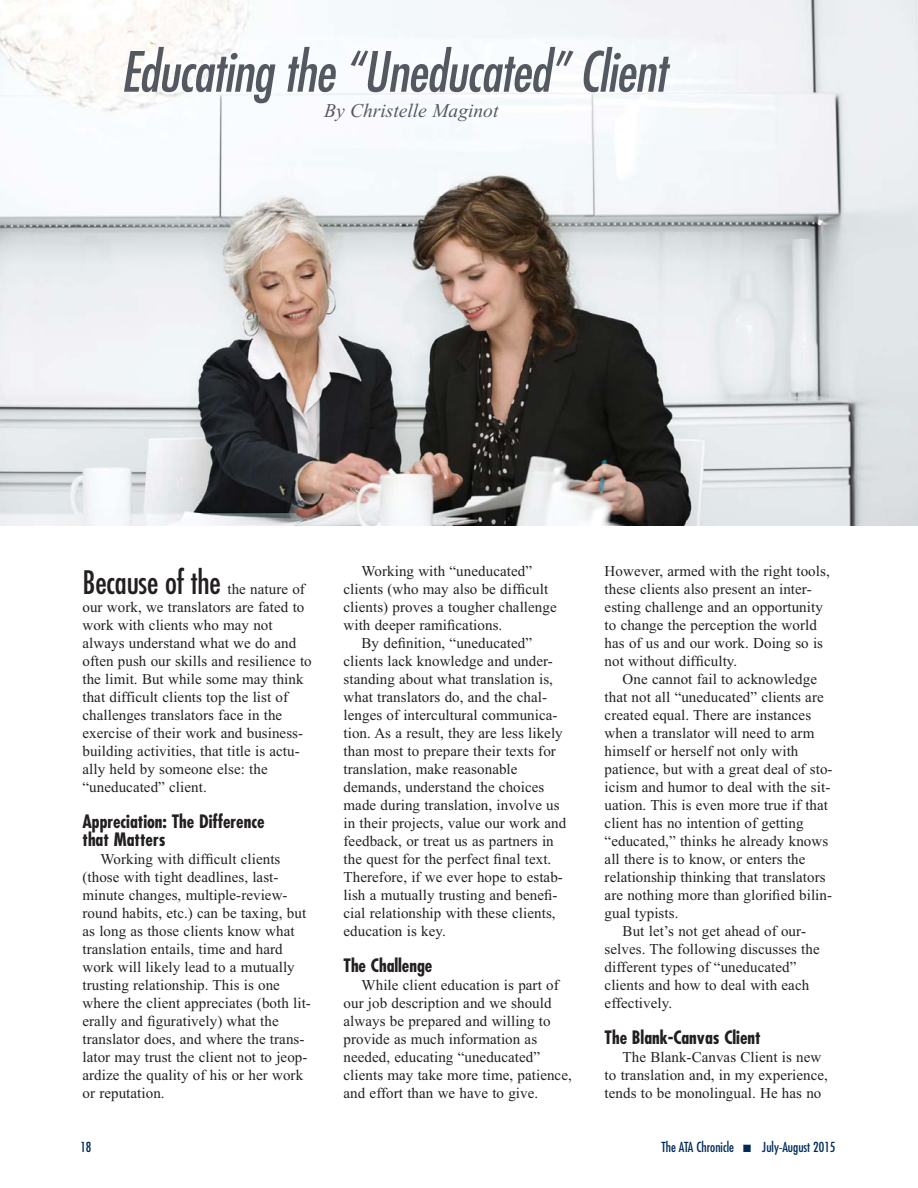
<style>
.page{position:relative;width:918px;height:1188px;background:#fff}
.page>*{position:absolute;margin:0;border:0;box-sizing:border-box;transform-origin:0 0}
.t1{font:italic condensed 54px "Futura";color:#545861}
.t2{font:condensed 31.5px "Futura";letter-spacing:-.01em;color:#231f20}
.t3{font:italic 19.5px "Times New Roman";color:#545861}
.t4{font:700 condensed 18px/18px "Futura";color:#231f20}
.t5{font:15px/18px "Times New Roman";letter-spacing:.005em;color:#231f20}
.t6{font:condensed 13.5px "Futura";color:#002b59}
.s1{font-family:"Times New Roman";font-stretch:normal;font-size:15px}
</style>
<div class="page">
<img style="left:0;top:0;width:918px;height:525px">
<h1 class="t1" style="left:121px;top:47px;width:556px">Educating the “Uneducated”Client</h1>
<h3 class="t3" style="left:324px;top:104px;width:176px">By Christelle Maginot</h3>
<h2 class="t2" style="left:82px;top:568px;width:224px">Because of the <span class="s1">the nature of</span></h2>
<p class="t5" style="left:83px;top:599px;width:231px">our work, we translators are fated to work with clients who may not always understand what we do and often push our skills and resilience to the limit. But while some may think that difficult clients top the list of challenges translators face in the exercise of their work and business&shy;building activities, that title is actu&shy;ally held by someone else: the “uneducated” client.</p>
<p class="t4" style="left:82px;top:814px;width:183px">Appreciation: The Difference that Matters</p>
<p class="t5" style="left:82px;top:851px;width:230px;text-indent:18px">Working with difficult clients (those with tight deadlines, last&shy;minute changes, multiple-review&shy;round habits, etc.) can be taxing, but as long as those clients know what translation entails, time and hard work will likely lead to a mutually trusting relationship. This is one where the client appreciates (both lit&shy;erally and figuratively) what the translator does, and where the trans&shy;lator may trust the client not to jeop&shy;ardize the quality of his or her work or reputation.</p>
<p class="t5" style="left:362px;top:563px;width:172px">Working with “uneducated”</p>
<p class="t5" style="left:344px;top:581px;width:206px">clients (who may also be difficult</p>
<p class="t5" style="left:344px;top:599px;width:215px">clients) proves a tougher challenge</p>
<p class="t5" style="left:344px;top:617px;width:160px">with deeper ramifications.</p>
<p class="t5" style="left:362px;top:635px;width:172px">By definition, “uneducated”</p>
<p class="t5" style="left:344px;top:653px;width:211px">clients lack knowledge and under-</p>
<p class="t5" style="left:344px;top:671px;width:211px">standing about what translation is,</p>
<p class="t5" style="left:344px;top:689px;width:205px">what translators do, and the chal-</p>
<p class="t5" style="left:344px;top:707px;width:215px">lenges of intercultural communica-</p>
<p class="t5" style="left:344px;top:725px;width:221px">tion. As a result, they are less likely</p>
<p class="t5" style="left:344px;top:743px;width:214px">than most to prepare their texts for</p>
<p class="t5" style="left:344px;top:761px;width:175px">translation, make reasonable</p>
<p class="t5" style="left:344px;top:779px;width:202px">demands, understand the choices</p>
<p class="t5" style="left:344px;top:797px;width:218px">made during translation, involve us</p>
<p class="t5" style="left:344px;top:815px;width:224px">in their projects, value our work and</p>
<p class="t5" style="left:344px;top:833px;width:212px">feedback, or treat us as partners in</p>
<p class="t5" style="left:344px;top:851px;width:209px">the quest for the perfect final text.</p>
<p class="t5" style="left:344px;top:869px;width:221px">Therefore, if we ever hope to estab-</p>
<p class="t5" style="left:344px;top:887px;width:216px">lish a mutually trusting and benefi-</p>
<p class="t5" style="left:344px;top:905px;width:214px">cial relationship with these clients,</p>
<p class="t5" style="left:344px;top:923px;width:104px">education is key.</p>
<p class="t4" style="left:344px;top:958px;width:90px">The Challenge</p>
<p class="t5" style="left:344px;top:977px;width:230px;text-indent:18px">While client education is part of our job description and we should always be prepared and willing to provide as much information as needed, educating “uneducated” clients may take more time, patience, and effort than we have to give.</p>
<p class="t5" style="left:605px;top:563px;width:227px">However, armed with the right tools, these clients also present an inter&shy;esting challenge and an opportunity to change the perception the world has of us and our work. Doing so is not without difficulty.</p>
<p class="t5" style="left:623px;top:671px;width:196px">One cannot fail to acknowledge</p>
<p class="t5" style="left:605px;top:689px;width:221px">that not all “uneducated” clients are</p>
<p class="t5" style="left:605px;top:707px;width:208px">created equal. There are instances</p>
<p class="t5" style="left:605px;top:725px;width:211px">when a translator will need to arm</p>
<p class="t5" style="left:605px;top:743px;width:195px">himself or herself not only with</p>
<p class="t5" style="left:605px;top:761px;width:229px">patience, but with a great deal of sto-</p>
<p class="t5" style="left:605px;top:779px;width:227px">icism and humor to deal with the sit-</p>
<p class="t5" style="left:605px;top:797px;width:225px">uation. This is even more true if that</p>
<p class="t5" style="left:605px;top:815px;width:200px">client has no intention of getting</p>
<p class="t5" style="left:605px;top:833px;width:225px">“educated,” thinks he already knows</p>
<p class="t5" style="left:605px;top:851px;width:202px">all there is to know, or enters the</p>
<p class="t5" style="left:605px;top:869px;width:222px">relationship thinking that translators</p>
<p class="t5" style="left:605px;top:887px;width:229px">are nothing more than glorified bilin-</p>
<p class="t5" style="left:605px;top:905px;width:75px">gual typists.</p>
<p class="t5" style="left:623px;top:923px;width:185px">But let’s not get ahead of our-</p>
<p class="t5" style="left:605px;top:941px;width:217px">selves. The following discusses the</p>
<p class="t5" style="left:605px;top:959px;width:193px">different types of “uneducated”</p>
<p class="t5" style="left:605px;top:977px;width:206px">clients and how to deal with each</p>
<p class="t5" style="left:605px;top:995px;width:69px">effectively.</p>
<p class="t4" style="left:605px;top:1030px;width:158px">The Blank-Canvas Client</p>
<p class="t5" style="left:605px;top:1049px;width:225px;text-indent:18px">The Blank-Canvas Client is new to translation and, in my experience, tends to be monolingual. He has no</p>
<p class="t6" style="left:80px;top:1141px;width:13px">18</p>
<p class="t6" style="left:661px;top:1141px;width:176px">The ATA Chronicle ■ July-August 2015</p>
</div>
